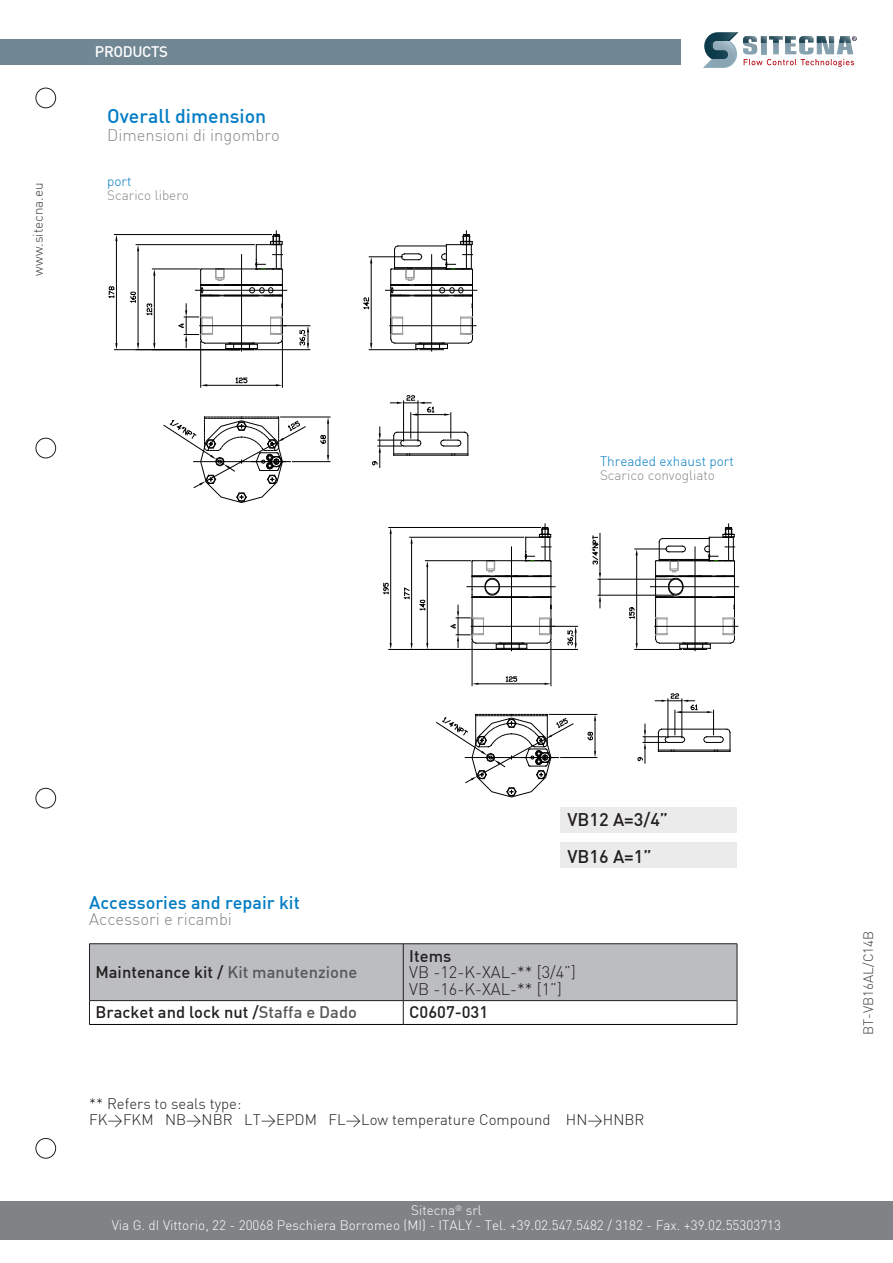
<style>
.page{position:relative;width:893px;height:1263px;background:#fff}
.page>*{position:absolute;margin:0;border:0;box-sizing:border-box;transform-origin:0 0}
.t1{font:500 19.5px "DIN";color:#007cc4}
.t2{font:500 18px "DIN";color:#007cc4}
.t3{font:500 18px "DIN";color:#231f20}
.t4{font:500 16.5px "DIN";color:#231f20}
.t5{font:300 16.5px "DIN";color:#231f20}
.t6{font:300 16.5px "DIN";color:#87888a}
.t7{font:300 16.5px "DIN";color:#808285}
.t8{font:300 15px "DIN";color:#231f20}
.t9{font:500 15px "DIN";letter-spacing:-.025em;color:#fff}
.t10{font:300 13.5px/15px "DIN";color:#fff;text-align:center}
.t11{font:300 13.5px "DIN";color:#87888a}
.t12{font:300 13.5px "DIN";color:#3e3e3f}
.t13{font:300 13.5px "DIN";color:#007cc4}
.s1{color:#57585a}
</style>
<div class="page">
<div style="left:0;top:39px;width:680px;height:26px;background:#718793"></div>
<svg style="left:703px;top:32px;width:154px;height:36px"></svg>
<div style="left:0;top:1200px;width:893px;height:39px;background:#808285"></div>
<div style="left:560px;top:807px;width:177px;height:26px;background:#ebebec"></div>
<div style="left:560px;top:842px;width:177px;height:26px;background:#ebebec"></div>
<svg style="left:89px;top:944px;width:649px;height:80px"></svg>
<hr style="left:89px;top:943px;width:314px;height:1px;background:#231f20">
<hr style="left:89px;top:944px;width:1px;height:56px;background:#231f20">
<hr style="left:403px;top:943px;width:334px;height:1px;background:#231f20">
<hr style="left:403px;top:944px;width:1px;height:56px;background:#231f20">
<hr style="left:737px;top:944px;width:1px;height:56px;background:#231f20">
<hr style="left:89px;top:1000px;width:314px;height:1px;background:#231f20">
<hr style="left:403px;top:1000px;width:334px;height:1px;background:#231f20">
<hr style="left:89px;top:1024px;width:314px;height:1px;background:#000">
<hr style="left:403px;top:1024px;width:334px;height:1px;background:#000">
<hr style="left:511px;top:547px;width:1px;height:104px;background:#000">
<hr style="left:467px;top:586px;width:88px;height:1px;background:#000">
<hr style="left:472px;top:597px;width:1px;height:42px;background:#000">
<hr style="left:551px;top:597px;width:1px;height:42px;background:#000">
<hr style="left:545px;top:524px;width:1px;height:36px;background:#000">
<hr style="left:425px;top:560px;width:46px;height:1px;background:#000">
<hr style="left:427px;top:567px;width:1px;height:76px;background:#000">
<svg style="left:420px;top:600px;width:5px;height:10px"></svg>
<hr style="left:410px;top:537px;width:114px;height:1px;background:#000">
<hr style="left:411px;top:544px;width:1px;height:99px;background:#000">
<svg style="left:411px;top:537px;width:2px;height:7px"></svg>
<svg style="left:404px;top:588px;width:6px;height:11px"></svg>
<hr style="left:389px;top:527px;width:151px;height:1px;background:#000">
<hr style="left:389px;top:649px;width:121px;height:1px;background:#000">
<hr style="left:390px;top:534px;width:1px;height:109px;background:#000">
<svg style="left:383px;top:583px;width:6px;height:11px"></svg>
<hr style="left:472px;top:641px;width:1px;height:45px;background:#000">
<hr style="left:551px;top:641px;width:1px;height:45px;background:#000">
<hr style="left:478px;top:683px;width:67px;height:1px;background:#000">
<svg style="left:472px;top:683px;width:6px;height:2px"></svg>
<svg style="left:545px;top:683px;width:6px;height:2px"></svg>
<svg style="left:506px;top:676px;width:11px;height:6px"></svg>
<svg style="left:436px;top:714px;width:137px;height:83px"></svg>
<hr style="left:695px;top:547px;width:1px;height:104px;background:#000">
<hr style="left:655px;top:597px;width:1px;height:42px;background:#000">
<hr style="left:734px;top:597px;width:1px;height:42px;background:#000">
<hr style="left:655px;top:626px;width:83px;height:1px;background:#000">
<hr style="left:728px;top:524px;width:1px;height:36px;background:#000">
<svg style="left:655px;top:617px;width:80px;height:33px"></svg>
<hr style="left:549px;top:714px;width:48px;height:1px;background:#000">
<hr style="left:561px;top:757px;width:36px;height:1px;background:#000">
<hr style="left:595px;top:721px;width:1px;height:30px;background:#000">
<svg style="left:594px;top:714px;width:2px;height:7px"></svg>
<svg style="left:594px;top:751px;width:2px;height:6px"></svg>
<svg style="left:588px;top:732px;width:5px;height:8px"></svg>
<hr style="left:635px;top:649px;width:47px;height:1px;background:#000">
<hr style="left:635px;top:549px;width:32px;height:1px;background:#000">
<hr style="left:636px;top:555px;width:1px;height:88px;background:#000">
<svg style="left:629px;top:607px;width:6px;height:11px"></svg>
<svg style="left:638px;top:693px;width:93px;height:70px"></svg>
<hr style="left:650px;top:586px;width:89px;height:1px;background:#000">
<svg style="left:472px;top:527px;width:80px;height:71px"></svg>
<svg style="left:655px;top:527px;width:80px;height:71px"></svg>
<svg style="left:450px;top:605px;width:128px;height:45px"></svg>
<hr style="left:598px;top:579px;width:76px;height:1px;background:#000">
<hr style="left:598px;top:595px;width:76px;height:1px;background:#000">
<hr style="left:600px;top:533px;width:1px;height:40px;background:#000">
<svg style="left:599px;top:573px;width:2px;height:35px"></svg>
<svg style="left:592px;top:536px;width:6px;height:28px"></svg>
<hr style="left:241px;top:255px;width:1px;height:96px;background:#000">
<hr style="left:195px;top:290px;width:92px;height:1px;background:#000">
<hr style="left:200px;top:296px;width:1px;height:43px;background:#000">
<hr style="left:282px;top:296px;width:1px;height:43px;background:#000">
<hr style="left:276px;top:231px;width:1px;height:38px;background:#000">
<svg style="left:200px;top:234px;width:83px;height:63px"></svg>
<hr style="left:152px;top:269px;width:47px;height:1px;background:#000">
<hr style="left:154px;top:275px;width:1px;height:68px;background:#000">
<svg style="left:147px;top:304px;width:5px;height:11px"></svg>
<hr style="left:136px;top:244px;width:118px;height:1px;background:#000">
<hr style="left:138px;top:251px;width:1px;height:92px;background:#000">
<svg style="left:137px;top:245px;width:2px;height:6px"></svg>
<svg style="left:137px;top:343px;width:2px;height:6px"></svg>
<svg style="left:130px;top:292px;width:6px;height:10px"></svg>
<hr style="left:114px;top:234px;width:158px;height:1px;background:#000">
<hr style="left:114px;top:349px;width:126px;height:1px;background:#000">
<hr style="left:116px;top:241px;width:1px;height:102px;background:#000">
<svg style="left:115px;top:235px;width:3px;height:6px"></svg>
<svg style="left:115px;top:343px;width:3px;height:7px"></svg>
<svg style="left:109px;top:287px;width:6px;height:11px"></svg>
<hr style="left:200px;top:341px;width:1px;height:46px;background:#000">
<hr style="left:282px;top:341px;width:1px;height:46px;background:#000">
<hr style="left:207px;top:385px;width:69px;height:1px;background:#000">
<svg style="left:236px;top:378px;width:11px;height:5px"></svg>
<svg style="left:164px;top:417px;width:141px;height:86px"></svg>
<hr style="left:431px;top:255px;width:1px;height:96px;background:#000">
<hr style="left:385px;top:290px;width:92px;height:1px;background:#000">
<hr style="left:390px;top:296px;width:1px;height:43px;background:#000">
<hr style="left:472px;top:296px;width:1px;height:43px;background:#000">
<hr style="left:390px;top:325px;width:86px;height:1px;background:#000">
<hr style="left:466px;top:231px;width:1px;height:38px;background:#000">
<svg style="left:390px;top:317px;width:83px;height:33px"></svg>
<svg style="left:390px;top:234px;width:83px;height:63px"></svg>
<hr style="left:281px;top:417px;width:49px;height:1px;background:#000">
<hr style="left:292px;top:461px;width:38px;height:1px;background:#000">
<hr style="left:328px;top:424px;width:1px;height:31px;background:#000">
<svg style="left:327px;top:417px;width:2px;height:7px"></svg>
<svg style="left:327px;top:455px;width:2px;height:7px"></svg>
<svg style="left:321px;top:435px;width:5px;height:8px"></svg>
<hr style="left:369px;top:349px;width:49px;height:1px;background:#000">
<hr style="left:369px;top:257px;width:33px;height:1px;background:#000">
<hr style="left:371px;top:263px;width:1px;height:80px;background:#000">
<svg style="left:370px;top:343px;width:2px;height:7px"></svg>
<svg style="left:370px;top:257px;width:2px;height:6px"></svg>
<svg style="left:363px;top:298px;width:6px;height:11px"></svg>
<svg style="left:372px;top:395px;width:97px;height:72px"></svg>
<svg style="left:179px;top:303px;width:131px;height:47px"></svg>
<div style="left:36px;top:88px;width:20px;height:20px;border:1px solid #231f20;border-radius:50%"></div>
<div style="left:36px;top:438px;width:20px;height:20px;border:1px solid #231f20;border-radius:50%"></div>
<div style="left:36px;top:788px;width:20px;height:20px;border:1px solid #231f20;border-radius:50%"></div>
<div style="left:36px;top:1138px;width:20px;height:20px;border:1px solid #231f20;border-radius:50%"></div>
<p class="t12" style="left:30px;top:276px;width:95px;rotate:-90deg">www.sitecna.eu</p>
<p class="t9" style="left:95px;top:42px;width:75px">PRODUCTS</p>
<p class="t1" style="left:107px;top:103px;width:161px">Overall dimension</p>
<p class="t6" style="left:107px;top:125px;width:174px">Dimensioni di ingombro</p>
<p class="t13" style="left:107px;top:173px;width:26px">port</p>
<p class="t11" style="left:107px;top:187px;width:83px">Scarico libero</p>
<p class="t13" style="left:600px;top:453px;width:135px">Threaded exhaust port</p>
<p class="t11" style="left:600px;top:466px;width:116px">Scarico convogliato</p>
<p class="t2" style="left:89px;top:891px;width:212px">Accessories and repair kit</p>
<p class="t7" style="left:89px;top:909px;width:144px">Accessori e ricambi</p>
<p class="t4" style="left:95px;top:961px;width:263px">Maintenance kit / <span class="s1">Kit manutenzione</span></p>
<p class="t3" style="left:567px;top:808px;width:102px">VB12 A=3/4”</p>
<p class="t3" style="left:567px;top:845px;width:86px">VB16 A=1”</p>
<p class="t4" style="left:409px;top:945px;width:44px">Items</p>
<p class="t5" style="left:409px;top:962px;width:168px">VB -12-K-XAL-** [3/4”]</p>
<p class="t5" style="left:409px;top:978px;width:154px">VB -16-K-XAL-** [1”]</p>
<p class="t4" style="left:95px;top:1002px;width:263px">Bracket and lock nut /<span class="s1">Staffa e Dado</span></p>
<p class="t4" style="left:409px;top:1002px;width:80px">C0607-031</p>
<p class="t8" style="left:89px;top:1094px;width:154px">** Refers to seals type:</p>
<p class="t8" style="left:89px;top:1111px;width:557px">FK&gt;FKM NB&gt;NBR LT&gt;EPDM FL&gt;Low temperature Compound HN&gt;HNBR</p>
<p class="t10" style="left:112px;top:1202px;width:671px">Sitecna<sup>®</sup> srl<br>Via G. dI Vittorio, 22 - 20068 Peschiera Borromeo (MI) - ITALY - Tel. +39.02.547.5482 / 3182 - Fax. +39.02.55303713</p>
<p class="t12" style="left:860px;top:1035px;width:106px;rotate:-90deg">BT-VB16AL/C14B</p>
</div>
